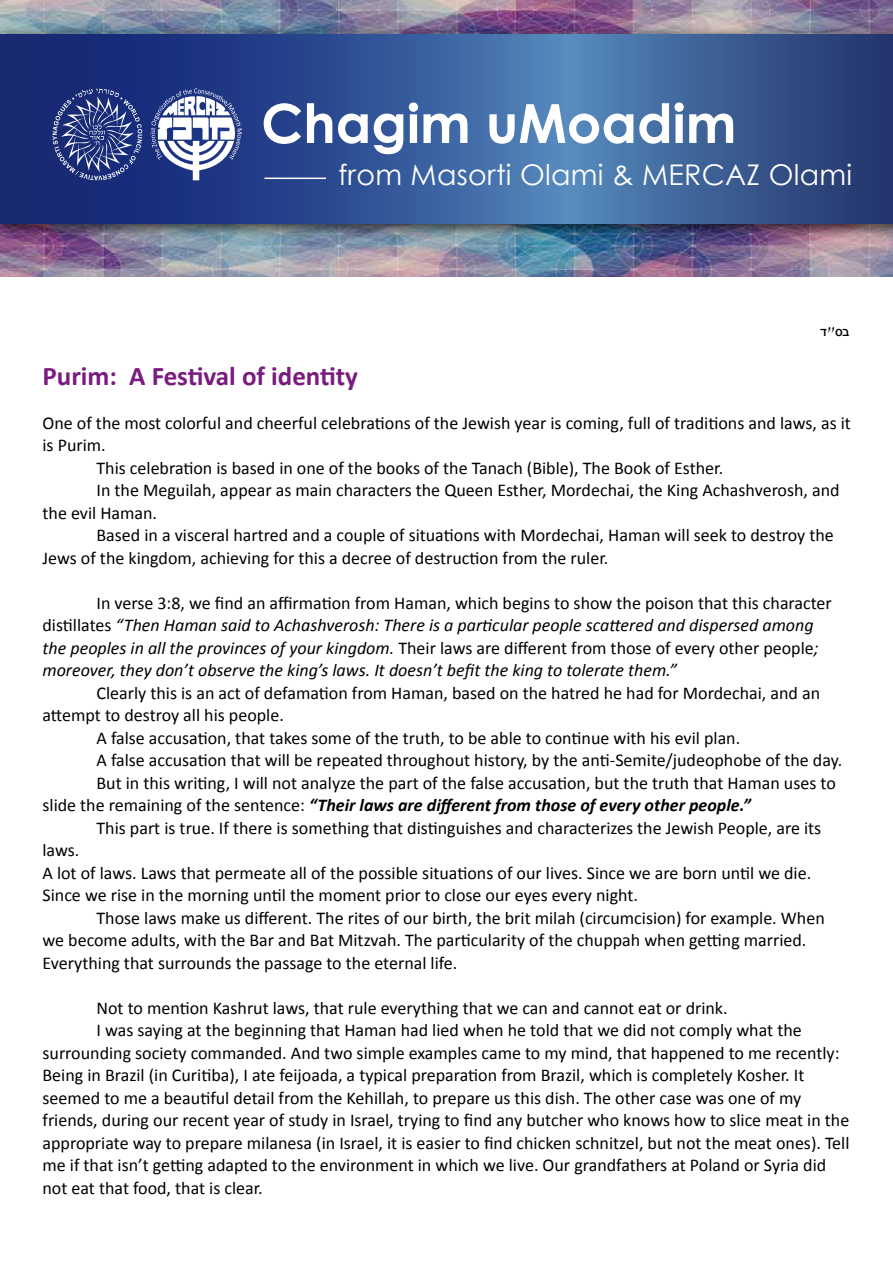
<style>
.page{position:relative;width:893px;height:1263px;background:#fff}
.page>*{position:absolute;margin:0;border:0;box-sizing:border-box;transform-origin:0 0}
.t1{font:700 54px "Century Gothic";color:#fff}
.t2{font:28.5px "Century Gothic";letter-spacing:.01em;color:#fff}
.t3{font:700 27px "Calibri";color:#791c7f}
.t4{font:18px "Calibri";color:#000}
.t5{font:italic 18px/22.5px "Calibri";color:#000}
.t6{font:italic 700 18px "Calibri";color:#000}
.t7{font:500 18px "Win Soft Pro";color:#000}
.s1{font-family:"David";font-weight:400}
.s2{font-style:normal}
.s3{font-weight:400;font-style:normal}
</style>
<div class="page">
<img style="left:0;top:0;width:893px;height:277px">
<img style="left:0;top:19px;width:893px;height:226px">
<svg style="left:0;top:34px;width:893px;height:190px;background:#355693"></svg>
<svg style="left:52px;top:88px;width:190px;height:130px;background:#475795"></svg>
<hr style="left:264px;top:178px;width:62px;height:1px;background:#fff">
<h1 class="t1" style="left:261px;top:82px;width:477px">Chagim uMoadim</h1>
<h2 class="t2" style="left:338px;top:155px;width:515px">from Masorti Olami &amp; MERCAZ Olami</h2>
<p class="t7" style="left:820px;top:319px;width:30px">בס<span class="s1">"</span>ד</p>
<h3 class="t3" style="left:43px;top:359px;width:317px">Purim A: Festival of identity</h3>
<p class="t4" style="left:43px;top:411px;width:810px">One of the most colorful and cheerful celebrations of the Jewish year is coming, full of traditions and laws, as it</p>
<p class="t4" style="left:43px;top:434px;width:65px">is Purim.</p>
<p class="t4" style="left:97px;top:456px;width:628px">This celebration is based in one of the books of the Tanach (Bible ,) The Book of Esther.</p>
<p class="t4" style="left:97px;top:479px;width:745px">In the Meguilah, appear as main characters the Queen Esther, Mordechai, the King Achashverosh, and</p>
<p class="t4" style="left:43px;top:501px;width:116px">the evil Haman.</p>
<p class="t4" style="left:97px;top:524px;width:739px">Based in a visceral hartred and a couple of situations with Mordechai, Haman will seek to destroy the</p>
<p class="t4" style="left:43px;top:546px;width:567px">Jews of the kingdom, achieving for this a decree of destruction from the ruler.</p>
<p class="t5" style="left:43px;top:591px;width:791px;text-indent:54px"><span class="s2">In verse 3:8, we find an affirmation from Haman, which begins to show the poison that this character distillates</span> “Then Haman said to Achashverosh: There is a particular people scattered and dispersed among the peoples in all the provinces of your kingdom. <span class="s2">Their laws are different from those of every other people</span>; moreover, they don t’ observe the king s’ laws It. doesn t’ befit the king to tolerate them “.</p>
<p class="t4" style="left:97px;top:681px;width:725px">Clearly this is an act of defamation from Haman, based on the hatred he had for Mordechai, and an</p>
<p class="t4" style="left:43px;top:704px;width:243px">attempt to destroy all his people.</p>
<p class="t4" style="left:97px;top:726px;width:645px">A false accusation, that takes some of the truth to, be able to continue with his evil plan.</p>
<p class="t4" style="left:97px;top:749px;width:747px">A false accusation that will be repeated throughout history, by the anti-Semite/judeophobe of the day.</p>
<p class="t4" style="left:97px;top:771px;width:741px">But in this writing I, will not analyze the part of the false accusation, but the truth that Haman uses to</p>
<p class="t6" style="left:43px;top:794px;width:710px"><span class="s3">slide the remaining of the sentence</span> “<span class="s3">:</span> Their laws are different from those of every other people “.</p>
<p class="t4" style="left:97px;top:816px;width:726px">This part is true If. there is something that distinguishes and characterizes the Jewish People, are its</p>
<p class="t4" style="left:43px;top:839px;width:38px">laws.</p>
<p class="t4" style="left:43px;top:861px;width:770px">A lot of laws. Laws that permeate all of the possible situations of our lives. Since we are born until we die.</p>
<p class="t4" style="left:43px;top:884px;width:597px">Since we rise in the morning until the moment prior to close our eyes every night.</p>
<p class="t4" style="left:97px;top:906px;width:730px">Those laws make us different. The rites of our birth, the brit milah (circumcision) for example. When</p>
<p class="t4" style="left:43px;top:929px;width:765px">we become adults, with the Bar and Bat Mitzvah. The particularity of the chuppah when getting married.</p>
<p class="t4" style="left:43px;top:951px;width:416px">Everything that surrounds the passage to the eternal life.</p>
<p class="t4" style="left:97px;top:996px;width:633px">Not to mention Kashrut laws, that rule everything that we can and cannot eat or drink.</p>
<p class="t4" style="left:97px;top:1019px;width:707px">I was saying at the beginning that Haman had lied when he told that we did not comply what the</p>
<p class="t4" style="left:43px;top:1041px;width:798px">surrounding society commanded. And two simple examples came to my mind, that happened to me recently:</p>
<p class="t4" style="left:43px;top:1064px;width:763px">Being in Brazil (in Curitiba I,) ate feijoada a, typical preparation from Brazil, which is completely Kosher It.</p>
<p class="t4" style="left:43px;top:1086px;width:760px">seemed to me a beautiful detail from the Kehillah to, prepare us this dish. The other case was one of my</p>
<p class="t4" style="left:43px;top:1109px;width:808px">friends, during our recent year of study in Israel, trying to find any butcher who knows how to slice meat in the</p>
<p class="t4" style="left:43px;top:1131px;width:808px">appropriate way to prepare milanesa (in Israel isit, easier to find chicken schnitzel, but not the meat ones .) Tell</p>
<p class="t4" style="left:43px;top:1154px;width:785px">me if that isn t’ getting adapted to the environment in which we live. Our grandfathers at Poland or Syria did</p>
<p class="t4" style="left:43px;top:1176px;width:222px">not eat that food, that is clear.</p>
</div>
